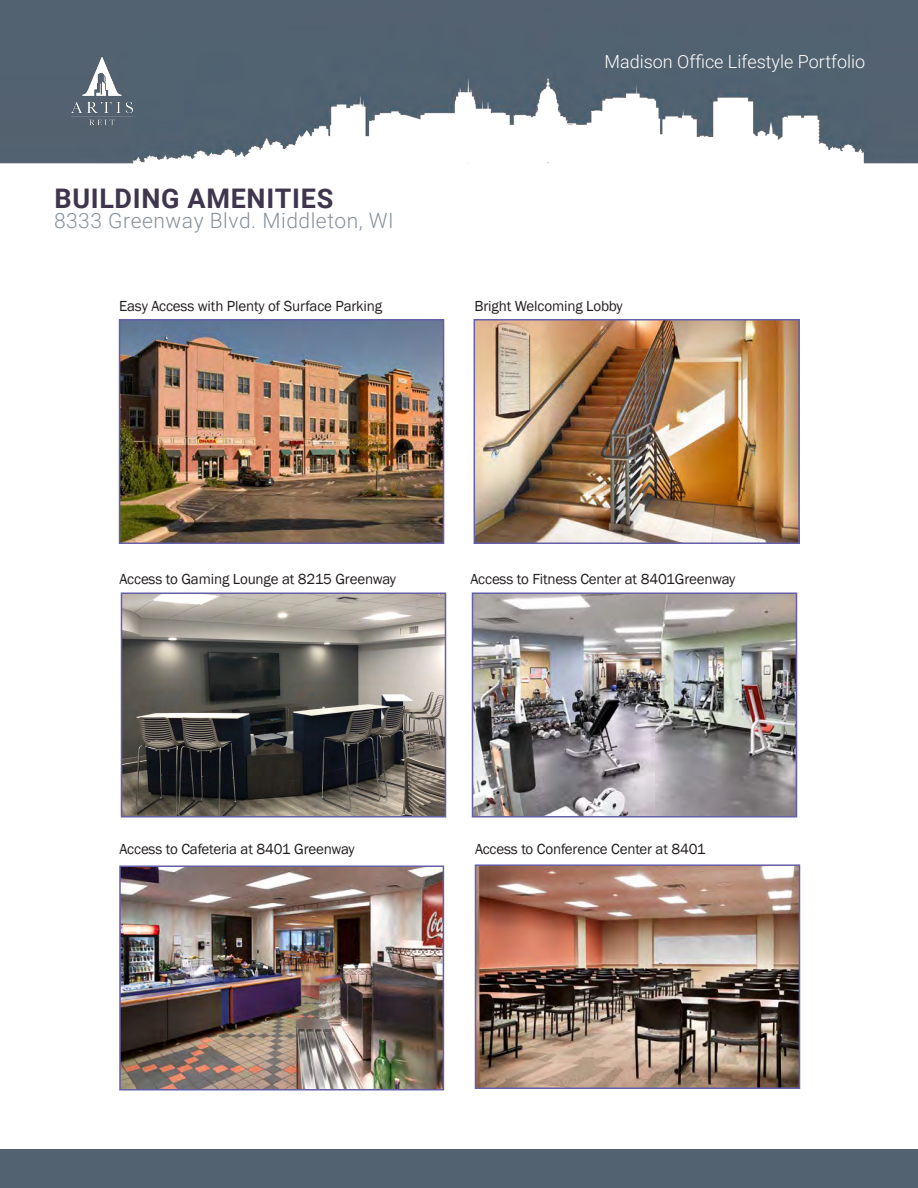
<style>
.page{position:relative;width:918px;height:1188px;background:#fff}
.page>*{position:absolute;margin:0;border:0;box-sizing:border-box;transform-origin:0 0}
.titile{font:700 27px "Roboto";letter-spacing:.025em;color:#3f364d}
.sub{font:300 21px "Roboto";letter-spacing:.025em;color:#87919b}
.t1{font:300 18px "Roboto";color:#fff}
.t2{font:15px "Franklin Gothic";letter-spacing:-.01em;color:#231f20}
</style>
<div class="page">
<div style="left:0;top:1149px;width:918px;height:39px;background:#536270"></div>
<img style="left:0;top:0;width:918px;height:164px">
<img style="left:68px;top:54px;width:68px;height:73px">
<img style="left:475px;top:595px;width:319px;height:220px">
<div style="left:472px;top:592px;width:325px;height:226px;border:2px solid #655ea9"></div>
<img style="left:124px;top:595px;width:319px;height:220px">
<div style="left:121px;top:592px;width:325px;height:226px;border:2px solid #655ea9"></div>
<img style="left:478px;top:867px;width:319px;height:219px">
<div style="left:475px;top:864px;width:325px;height:225px;border:2px solid #655ea9"></div>
<img style="left:122px;top:869px;width:319px;height:218px">
<div style="left:119px;top:866px;width:325px;height:224px;border:2px solid #655ea9"></div>
<img style="left:122px;top:322px;width:319px;height:219px">
<div style="left:119px;top:319px;width:325px;height:225px;border:2px solid #655ea9"></div>
<img style="left:477px;top:322px;width:320px;height:219px">
<div style="left:474px;top:319px;width:326px;height:225px;border:2px solid #655ea9"></div>
<p class="titile" style="left:54px;top:180px;width:280px">BUILDING AMENITIES</p>
<p class="sub" style="left:54px;top:205px;width:341px">8333 Greenway Blvd. Middleton, WI</p>
<p class="t1" style="left:604px;top:48px;width:262px">Madison Office Lifestyle Portfolio</p>
<p class="t2" style="left:119px;top:296px;width:265px">Easy Access with Plenty of Surface Parking</p>
<p class="t2" style="left:475px;top:296px;width:150px">Bright Welcoming Lobby</p>
<p class="t2" style="left:120px;top:570px;width:278px">Access to Gaming Lounge at 8215 Greenway</p>
<p class="t2" style="left:471px;top:570px;width:266px">Access to Fitness Center at 8401Greenway</p>
<p class="t2" style="left:120px;top:839px;width:237px">Access to Cafeteria at 8401 Greenway</p>
<p class="t2" style="left:475px;top:839px;width:232px">Access to Conference Center at 8401</p>
</div>
